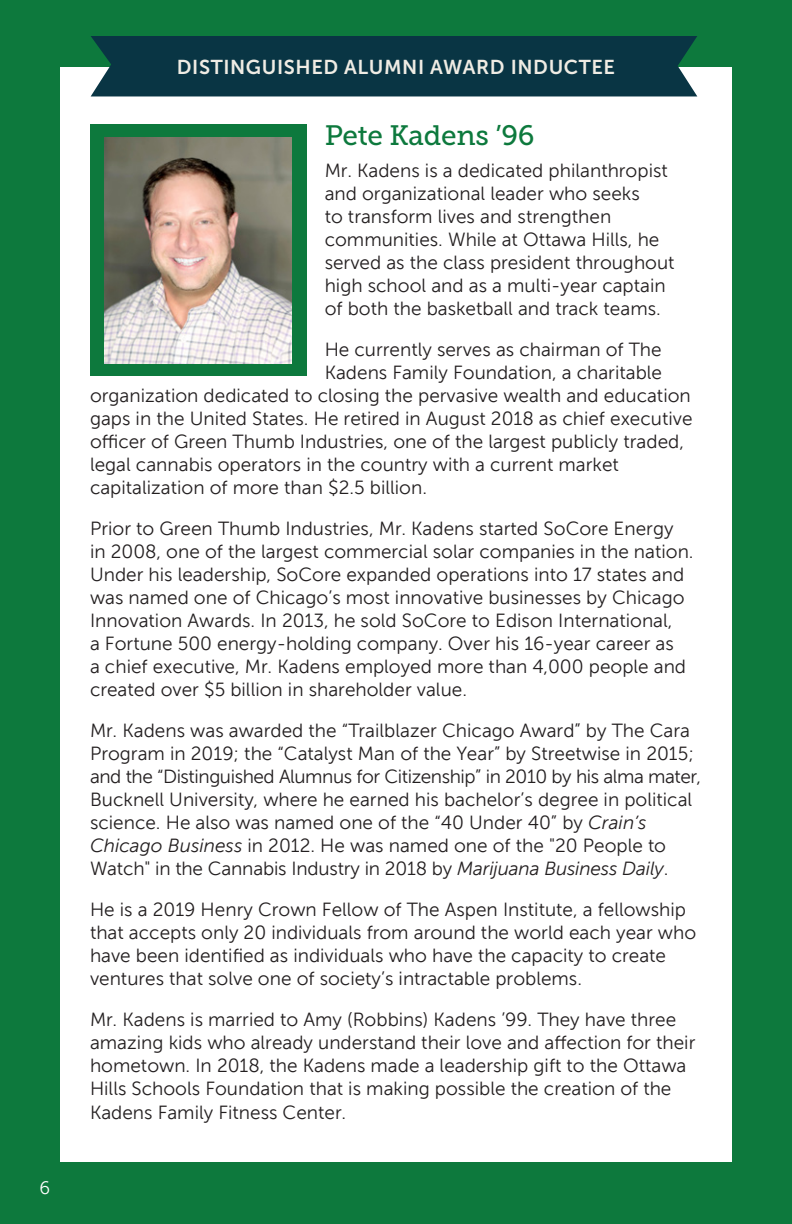
<style>
.page{position:relative;width:792px;height:1224px;background:#0d793d}
.page>*{position:absolute;margin:0;border:0;box-sizing:border-box;transform-origin:0 0}
.Name{font:28px "Museo Slab 500";letter-spacing:-.01em;color:#0d793d}
.t1{font:20px "Museo Sans 700";letter-spacing:.03em;color:#efece4}
.t2{font:19px/23px "Museo Sans 300";color:#231f20}
.t3{font:18px "Museo Slab 300";color:#fff}
.s1{font-style:italic}
</style>
<div class="page">
<div style="left:60px;top:68px;width:672px;height:1094px;background:#fff"></div>
<div style="left:91px;top:36px;width:606px;height:60px;background:#093544"></div>
<div style="left:90px;top:124px;width:217px;height:252px;background:#0d793d"></div>
<img style="left:105px;top:138px;width:187px;height:225px">
<p class="t3" style="left:39px;top:1178px;width:12px">6</p>
<p class="t1" style="left:177px;top:56px;width:440px">DISTINGUISHED ALUMNI AWARD INDUCTEE</p>
<p class="Name" style="left:325px;top:120px;width:211px">Pete Kadens ’96</p>
<p class="t2" style="left:325px;top:159px;width:351px">Mr. Kadens is a dedicated philanthropist and organizational leader who seeks<br>to transform lives and strengthen communities. While at Ottawa Hills, he served as the class president throughout high school and as a multi-year captain of both the basketball and track teams.</p>
<p class="t2" style="left:325px;top:338px;width:339px">He currently serves as chairman of The</p>
<p class="t2" style="left:325px;top:361px;width:339px">Kadens Family Foundation, a charitable</p>
<p class="t2" style="left:90px;top:384px;width:602px">organization dedicated to closing the pervasive wealth and education</p>
<p class="t2" style="left:90px;top:407px;width:604px">gaps in the United States. He retired in August 2018 as chief executive</p>
<p class="t2" style="left:90px;top:430px;width:596px">officer of Green Thumb Industries, one of the largest publicly traded,</p>
<p class="t2" style="left:90px;top:453px;width:530px">legal cannabis operators in the country with a current market</p>
<p class="t2" style="left:90px;top:476px;width:339px">capitalization of more than $2.5 billion.</p>
<p class="t2" style="left:90px;top:517px;width:605px">Prior to Green Thumb Industries, Mr. Kadens started SoCore Energy in 2008, one of the largest commercial solar companies in the nation.<br>Under his leadership, SoCore expanded operations into 17 states and was named one of Chicago’s most innovative businesses by Chicago Innovation Awards. In 2013, he sold SoCore to Edison International,<br>a Fortune 500 energy-holding company. Over his 16-year career as<br>a chief executive, Mr. Kadens employed more than 4,000 people and created over $5 billion in shareholder value.</p>
<p class="t2" style="left:90px;top:719px;width:613px">Mr. Kadens was awarded the “Trailblazer Chicago Award” by The Cara Program in 2019; the “Catalyst Man of the Year” by Streetwise in 2015; and the “Distinguished Alumnus for Citizenship” in 2010 by his alma mater, Bucknell University, where he earned his bachelor’s degree in political science. He also was named one of the “40 Under 40” by <span class="s1">Crain’s Chicago Business</span> in 2012. He was named one of the "20 People to Watch" in the Cannabis Industry in 2018 by <span class="s1">Marijuana Business Daily</span>.</p>
<p class="t2" style="left:90px;top:898px;width:608px">He is a 2019 Henry Crown Fellow of The Aspen Institute, a fellowship that accepts only 20 individuals from around the world each year who have been identified as individuals who have the capacity to create ventures that solve one of society’s intractable problems.</p>
<p class="t2" style="left:90px;top:1008px;width:607px">Mr. Kadens is married to Amy (Robbins) Kadens ’99. They have three amazing kids who already understand their love and affection for their hometown. In 2018, the Kadens made a leadership gift to the Ottawa Hills Schools Foundation that is making possible the creation of the Kadens Family Fitness Center.</p>
</div>
